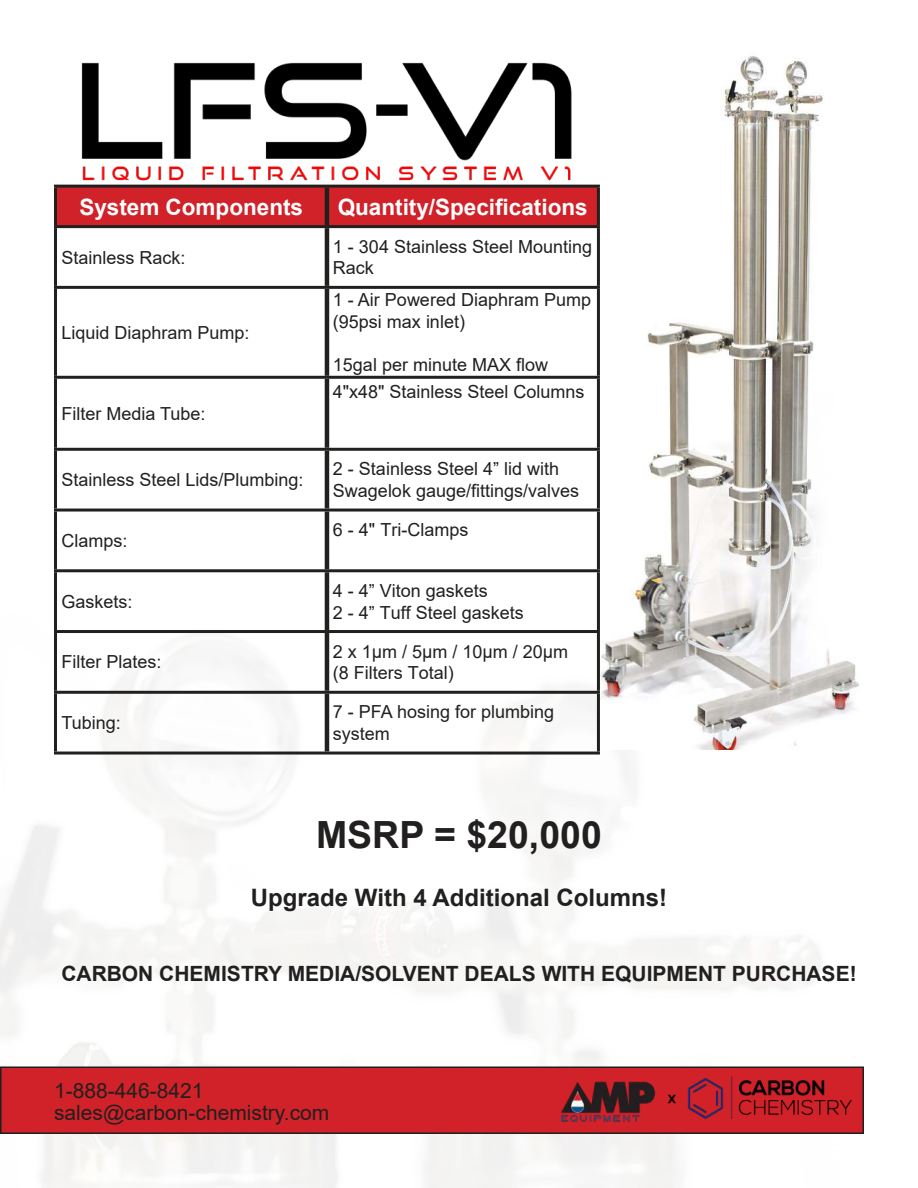
<style>
.page{position:relative;width:918px;height:1188px;background:#fff}
.page>*{position:absolute;margin:0;border:0;box-sizing:border-box;transform-origin:0 0}
.t1{font:700 37.5px "Arial";color:#221f1f}
.t2{font:700 24px "Arial";color:#221f1f}
.t3{font:700 22.5px "Arial";color:#fff}
.t4{font:700 21px "Arial";color:#221f1f}
.t5{font:21px/22.5px "Arial";color:#221f1f}
.t6{font:18px/21.6px "Arial";color:#221f1f}
</style>
<div class="page">
<img style="left:598px;top:52px;width:262px;height:698px">
<img style="left:54px;top:62px;width:544px;height:123px">
<div style="left:57px;top:188px;width:540px;height:37px;background:#d12229"></div>
<hr style="left:325px;top:188px;width:4px;height:37px;background:#221f1f">
<hr style="left:325px;top:228px;width:4px;height:58px;background:#221f1f">
<hr style="left:325px;top:289px;width:4px;height:87px;background:#221f1f">
<hr style="left:325px;top:379px;width:4px;height:69px;background:#221f1f">
<hr style="left:325px;top:451px;width:4px;height:58px;background:#221f1f">
<hr style="left:325px;top:512px;width:4px;height:57px;background:#221f1f">
<hr style="left:325px;top:572px;width:4px;height:58px;background:#221f1f">
<hr style="left:325px;top:633px;width:4px;height:58px;background:#221f1f">
<hr style="left:325px;top:694px;width:4px;height:58px;background:#221f1f">
<hr style="left:54px;top:185px;width:273px;height:3px;background:#221f1f">
<hr style="left:54px;top:188px;width:3px;height:37px;background:#221f1f">
<hr style="left:327px;top:185px;width:273px;height:3px;background:#221f1f">
<hr style="left:597px;top:188px;width:3px;height:37px;background:#221f1f">
<hr style="left:54px;top:225px;width:273px;height:3px;background:#221f1f">
<hr style="left:54px;top:228px;width:3px;height:58px;background:#221f1f">
<hr style="left:327px;top:225px;width:273px;height:3px;background:#221f1f">
<hr style="left:597px;top:228px;width:3px;height:58px;background:#221f1f">
<hr style="left:54px;top:286px;width:273px;height:3px;background:#221f1f">
<hr style="left:54px;top:289px;width:3px;height:87px;background:#221f1f">
<hr style="left:327px;top:286px;width:273px;height:3px;background:#221f1f">
<hr style="left:597px;top:289px;width:3px;height:87px;background:#221f1f">
<hr style="left:54px;top:376px;width:273px;height:3px;background:#221f1f">
<hr style="left:54px;top:379px;width:3px;height:69px;background:#221f1f">
<hr style="left:327px;top:376px;width:273px;height:3px;background:#221f1f">
<hr style="left:597px;top:379px;width:3px;height:69px;background:#221f1f">
<hr style="left:54px;top:448px;width:273px;height:3px;background:#221f1f">
<hr style="left:54px;top:451px;width:3px;height:58px;background:#221f1f">
<hr style="left:327px;top:448px;width:273px;height:3px;background:#221f1f">
<hr style="left:597px;top:451px;width:3px;height:58px;background:#221f1f">
<hr style="left:54px;top:509px;width:273px;height:3px;background:#221f1f">
<hr style="left:54px;top:512px;width:3px;height:57px;background:#221f1f">
<hr style="left:327px;top:509px;width:273px;height:3px;background:#221f1f">
<hr style="left:597px;top:512px;width:3px;height:57px;background:#221f1f">
<hr style="left:54px;top:569px;width:273px;height:3px;background:#221f1f">
<hr style="left:54px;top:572px;width:3px;height:58px;background:#221f1f">
<hr style="left:327px;top:569px;width:273px;height:3px;background:#221f1f">
<hr style="left:597px;top:572px;width:3px;height:58px;background:#221f1f">
<hr style="left:54px;top:630px;width:273px;height:3px;background:#221f1f">
<hr style="left:54px;top:633px;width:3px;height:58px;background:#221f1f">
<hr style="left:327px;top:630px;width:273px;height:3px;background:#221f1f">
<hr style="left:597px;top:633px;width:3px;height:58px;background:#221f1f">
<hr style="left:54px;top:691px;width:273px;height:3px;background:#221f1f">
<hr style="left:54px;top:694px;width:3px;height:58px;background:#221f1f">
<hr style="left:327px;top:691px;width:273px;height:3px;background:#221f1f">
<hr style="left:597px;top:694px;width:3px;height:58px;background:#221f1f">
<hr style="left:54px;top:752px;width:273px;height:3px;background:#221f1f">
<hr style="left:327px;top:752px;width:273px;height:3px;background:#221f1f">
<div style="left:1px;top:1067px;width:862px;height:66px;background:#d12229"></div>
<div style="left:0;top:1066px;width:864px;height:68px;border:2px solid #221f1f"></div>
<img style="left:543px;top:1066px;width:320px;height:68px">
<p class="t3" style="left:79px;top:197px;width:225px">System Components</p>
<p class="t3" style="left:338px;top:191px;width:252px">Quantity/Specifications</p>
<p class="t6" style="left:62px;top:248px;width:126px">Stainless Rack:</p>
<p class="t6" style="left:333px;top:237px;width:261px">1 - 304 Stainless Steel Mounting<br>Rack</p>
<p class="t6" style="left:62px;top:323px;width:190px">Liquid Diaphram Pump:</p>
<p class="t6" style="left:62px;top:404px;width:146px">Filter Media Tube:</p>
<p class="t6" style="left:333px;top:291px;width:260px">1 - Air Powered Diaphram Pump (95psi max inlet)</p>
<p class="t6" style="left:333px;top:354px;width:217px">15gal per minute MAX flow</p>
<p class="t6" style="left:333px;top:383px;width:253px">4"x48" Stainless Steel Columns</p>
<p class="t6" style="left:62px;top:471px;width:244px">Stainless Steel Lids/Plumbing:</p>
<p class="t6" style="left:333px;top:460px;width:248px">2 - Stainless Steel 4” lid with<br>Swagelok gauge/fittings/valves</p>
<p class="t6" style="left:62px;top:531px;width:68px">Clamps:</p>
<p class="t6" style="left:333px;top:519px;width:137px">6 - 4" Tri-Clamps</p>
<p class="t6" style="left:62px;top:592px;width:73px">Gaskets:</p>
<p class="t6" style="left:333px;top:582px;width:193px">4 - 4” Viton gaskets<br>2 - 4” Tuff Steel gaskets</p>
<p class="t6" style="left:62px;top:653px;width:102px">Filter Plates:</p>
<p class="t6" style="left:333px;top:640px;width:237px">2 x 1µm / 5µm / 10µm / 20µm (8 Filters Total)</p>
<p class="t6" style="left:61px;top:714px;width:61px">Tubing:</p>
<p class="t6" style="left:333px;top:703px;width:223px">7 - PFA hosing for plumbing system</p>
<h1 class="t1" style="left:316px;top:819px;width:287px">MSRP = $20,000</h1>
<h2 class="t2" style="left:251px;top:887px;width:418px">Upgrade With 4 Additional Columns!</h2>
<p class="t4" style="left:61px;top:965px;width:797px">CARBON CHEMISTRY MEDIA/SOLVENT DEALS WITH EQUIPMENT PURCHASE!</p>
<p class="t5" style="left:54px;top:1081px;width:277px">1-888-446-8421 sales@carbon-chemistry.com</p>
</div>
